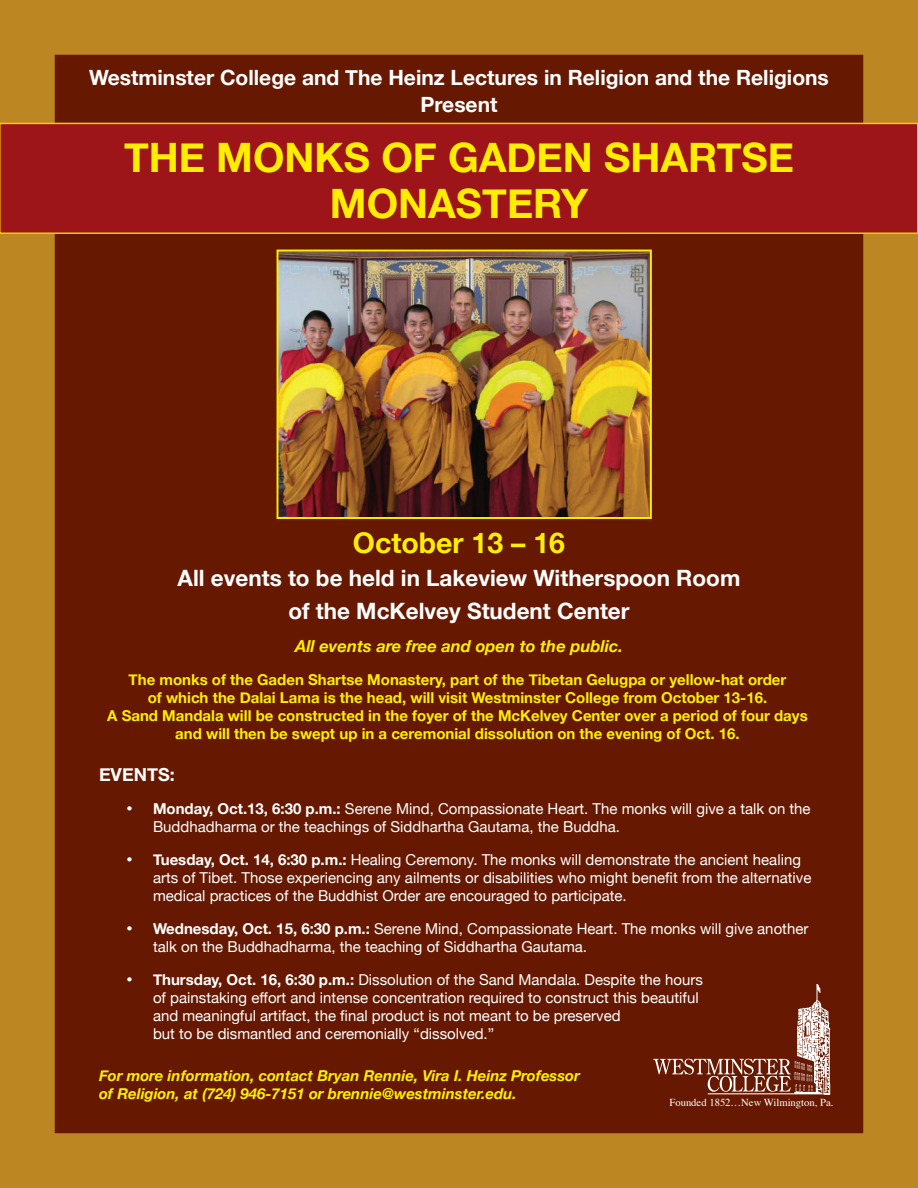
<style>
.page{position:relative;width:918px;height:1188px;background:#bc8722}
.page>*{position:absolute;margin:0;border:0;box-sizing:border-box;transform-origin:0 0}
.t1{font:700 40.5px/46.5px "Helvetica Neue";color:#ffee01;text-align:center}
.t2{font:700 28.5px "Helvetica Neue";color:#ffee01}
.t3{font:700 22.5px "Helvetica Neue";color:#fff}
.t4{font:700 21px "Helvetica Neue";color:#fff}
.t5{font:700 18px "Helvetica Neue";color:#fff}
.t6{font:italic 700 16.5px "Helvetica Neue";color:#ffee01}
.t7{font:15px/18px "Helvetica Neue";color:#fff}
.t8{font:700 15px/18px "Helvetica Neue";color:#ffee01;text-align:center}
.t9{font:italic 700 15px "Helvetica Neue";color:#ffee01}
.t10{font:10.65px "Times";color:#fff}
.s1{font-weight:700}
</style>
<div class="page">
<div style="left:53px;top:53px;width:812px;height:1082px;background:#661900;border:2px solid #bc8722"></div>
<div style="left:0;top:123px;width:918px;height:111px;background:#9e1519"></div>
<img style="left:280px;top:253px;width:369px;height:263px">
<div style="left:277px;top:250px;width:375px;height:269px;border:2px solid #ffee01"></div>
<svg style="left:653px;top:984px;width:177px;height:111px"></svg>
<p class="t4" style="left:89px;top:64px;width:741px">Westminster College and The Heinz Lectures in Religion and the Religions</p>
<p class="t4" style="left:420px;top:91px;width:79px">Present</p>
<p class="t1" style="left:124px;top:133px;width:671px">THE MONKS OF GADEN SHARTSE<br>MONASTERY</p>
<p class="t2" style="left:353px;top:525px;width:214px">October 13 – 16</p>
<p class="t3" style="left:178px;top:564px;width:564px">All events to be held in Lakeview Witherspoon Room</p>
<p class="t3" style="left:288px;top:597px;width:343px">of the McKelvey Student Center</p>
<p class="t6" style="left:295px;top:636px;width:329px">All events are free and open to the public.</p>
<p class="t8" style="left:129px;top:670px;width:659px">The monks of the Gaden Shartse Monastery, part of the Tibetan Gelugpa or yellow-hat order</p>
<p class="t8" style="left:148px;top:688px;width:621px">of which the Dalai Lama is the head, will visit Westminster College from October 13-16.</p>
<p class="t8" style="left:107px;top:706px;width:702px">A Sand Mandala will be constructed in the foyer of the McKelvey Center over a period of four days and will then be swept up in a ceremonial dissolution on the evening of Oct. 16.</p>
<p class="t5" style="left:99px;top:764px;width:77px">EVENTS:</p>
<p class="t7" style="left:153px;top:800px;width:659px;text-indent:-27px">• <span class="s1">Monday, Oct.13, 6:30 p.m.:</span> Serene Mind, Compassionate Heart. The monks will give a talk on the<br>Buddhadharma or the teachings of Siddhartha Gautama, the Buddha.</p>
<p class="t7" style="left:153px;top:851px;width:660px;text-indent:-27px">• <span class="s1">Tuesday, Oct. 14, 6:30 p.m.:</span> Healing Ceremony. The monks will demonstrate the ancient healing arts of Tibet. Those experiencing any ailments or disabilities who might benefit from the alternative medical practices of the Buddhist Order are encouraged to participate.</p>
<p class="t7" style="left:153px;top:920px;width:657px;text-indent:-27px">• <span class="s1">Wednesday, Oct. 15, 6:30 p.m.:</span> Serene Mind, Compassionate Heart. The monks will give another talk on the Buddhadharma, the teaching of Siddhartha Gautama.</p>
<p class="t7" style="left:153px;top:971px;width:551px;text-indent:-27px">• <span class="s1">Thursday, Oct. 16, 6:30 p.m.:</span> Dissolution of the Sand Mandala. Despite the hours of painstaking effort and intense concentration required to construct this beautiful and meaningful artifact, the final product is not meant to be preserved<br>but to be dismantled and ceremonially “dissolved.”</p>
<p class="t9" style="left:99px;top:1066px;width:482px">For more information, contact Bryan Rennie, Vira I. Heinz Professor</p>
<p class="t9" style="left:99px;top:1084px;width:419px">of Religion, at (724) 946-7151 or brennie@westminster.edu.</p>
<p class="t10" style="left:669px;top:1093px;width:166px">Founded 1852…New Wilmington, Pa.</p>
</div>
